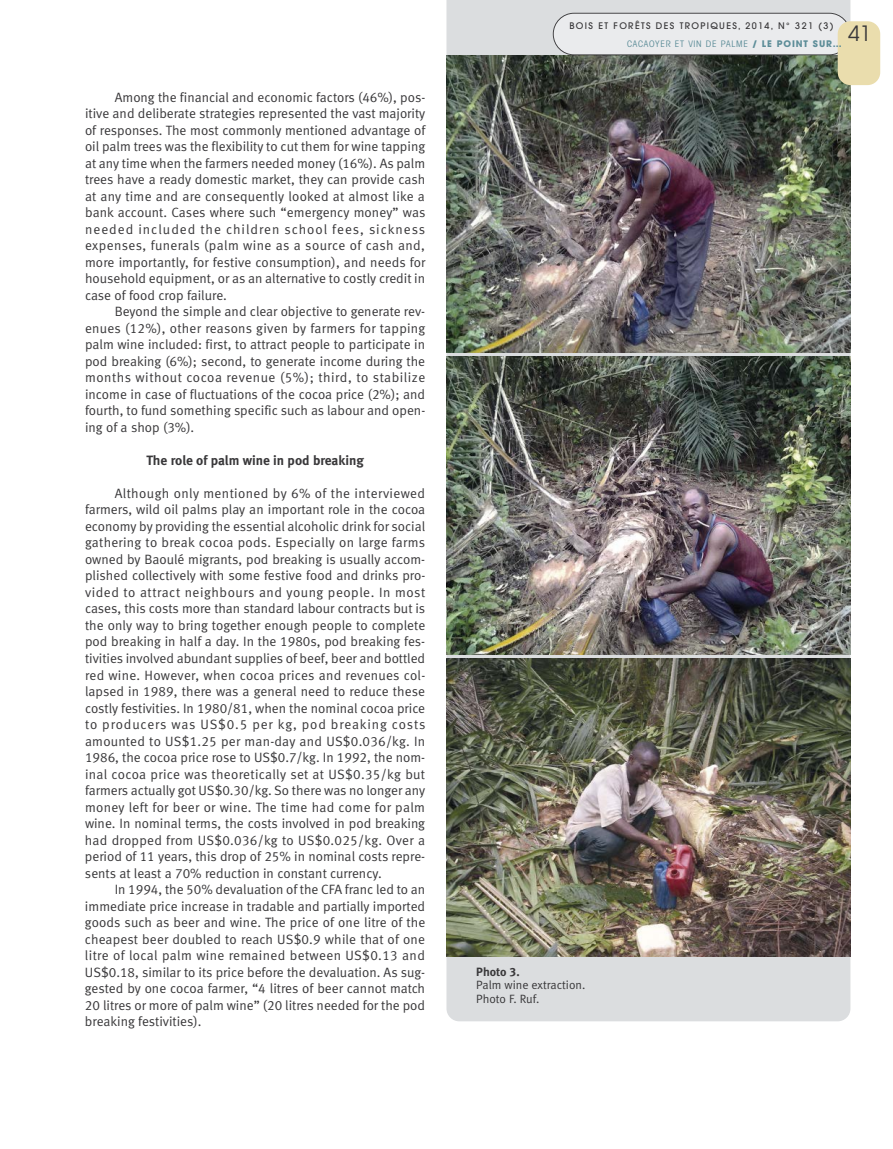
<style>
.page{position:relative;width:893px;height:1149px;background:#fff}
.page>*{position:absolute;margin:0;border:0;box-sizing:border-box;transform-origin:0 0}
.t1{font:21px "Avant Garde";color:#39383a}
.t2{font:13.5px/16.5px "Meta Normal LF";color:#39383a;text-align:justify}
.t3{font:13.5px "Meta Bold LF";color:#39383a}
.t4{font:12px/13.5px "Meta Normal LF";color:#39383a}
.t5{font:12px "Meta Bold LF";color:#39383a}
.t6{font:500 9px "Avant Garde";letter-spacing:.15em;color:#39383a}
.t7{font:condensed 9px "Avant Garde";letter-spacing:.08em;color:#5d8d98}
.s1{font-weight:700;font-stretch:normal}
</style>
<div class="page">
<div style="left:446px;top:0;width:404px;height:1020px;background:#dbdddf"></div>
<img style="left:446px;top:55px;width:404px;height:297px">
<img style="left:446px;top:357px;width:404px;height:297px">
<img style="left:446px;top:658px;width:404px;height:297px">
<svg style="left:553px;top:13px;width:297px;height:42px;background:#e3e4e6"></svg>
<div style="left:838px;top:21px;width:42px;height:64px;background:#eaddad;border-radius:13px"></div>
<p class="t2" style="left:85px;top:90px;width:342px;text-indent:30px">Among the financial and economic factors (46%), pos&shy;itive and deliberate strategies represented the vast majority of responses. The most commonly mentioned advantage of oil palm trees was the flexibility to cut them for wine tapping at any time when the farmers needed money (16%). As palm trees have a ready domestic market, they can provide cash at any time and are consequently looked at almost like a bank account. Cases where such “emergency money” was needed included the children school fees, sickness expenses, funerals (palm wine as a source of cash and, more importantly, for festive consumption), and needs for household equipment, or as an alternative to costly credit in case of food crop failure.</p>
<p class="t2" style="left:85px;top:304px;width:342px;text-indent:30px">Beyond the simple and clear objective to generate rev&shy;enues (12%), other reasons given by farmers for tapping palm wine included: first, to attract people to participate in pod breaking (6%); second, to generate income during the months without cocoa revenue (5%); third, to stabilize income in case of fluctuations of the cocoa price (2%); and fourth, to fund something specific such as labour and open&shy;ing of a shop (3%).</p>
<p class="t3" style="left:146px;top:455px;width:219px">The role of palm wine in pod breaking</p>
<p class="t2" style="left:85px;top:486px;width:342px;text-indent:30px">Although only mentioned by 6% of the interviewed farmers, wild oil palms play an important role in the cocoa economy by providing the essential alcoholic drink for social gathering to break cocoa pods. Especially on large farms owned by Baoulé migrants, pod breaking is usually accom&shy;plished collectively with some festive food and drinks pro&shy;vided to attract neighbours and young people. In most cases, this costs more than standard labour contracts but is the only way to bring together enough people to complete pod breaking in half a day. In the 1980s, pod breaking fes&shy;tivities involved abundant supplies of beef, beer and bottled red wine. However, when cocoa prices and revenues col&shy;lapsed in 1989, there was a general need to reduce these costly festivities. In 1980/81, when the nominal cocoa price to producers was US$0.5 per kg, pod breaking costs amounted to US$1.25 per man-day and US$0.036/kg. In 1986, the cocoa price rose to US$0.7/kg. In 1992, the nom&shy;inal cocoa price was theoretically set at US$0.35/kg but farmers actually got US$0.30/kg. So there was no longer any money left for beer or wine. The time had come for palm wine. In nominal terms, the costs involved in pod breaking had dropped from US$0.036/kg to US$0.025/kg. Over a period of 11 years, this drop of 25% in nominal costs repre&shy;sents at least a 70% reduction in constant currency.</p>
<p class="t2" style="left:85px;top:882px;width:342px;text-indent:30px">In 1994, the 50% devaluation of the CFA franc led to an immediate price increase in tradable and partially imported goods such as beer and wine. The price of one litre of the cheapest beer doubled to reach US$0.9 while that of one litre of local palm wine remained between US$0.13 and US$0.18, similar to its price before the devaluation. As sug&shy;gested by one cocoa farmer, “4 litres of beer cannot match 20 litres or more of palm wine” (20 litres needed for the pod breaking festivities).</p>
<p class="t6" style="left:569px;top:23px;width:266px">BOIS ET FORÊTS DES TROPIQUES, 2014, N° 321 (3)</p>
<h1 class="t1" style="left:848px;top:26px;width:25px">41</h1>
<p class="t7" style="left:627px;top:41px;width:216px">CACAOYER ET VIN DE PALME <span class="s1">/ LE POINT SUR…</span></p>
<p class="t5" style="left:476px;top:966px;width:45px">Photo 3.</p>
<p class="t4" style="left:476px;top:979px;width:111px">Palm wine extraction.<br>Photo F. Ruf.</p>
</div>
